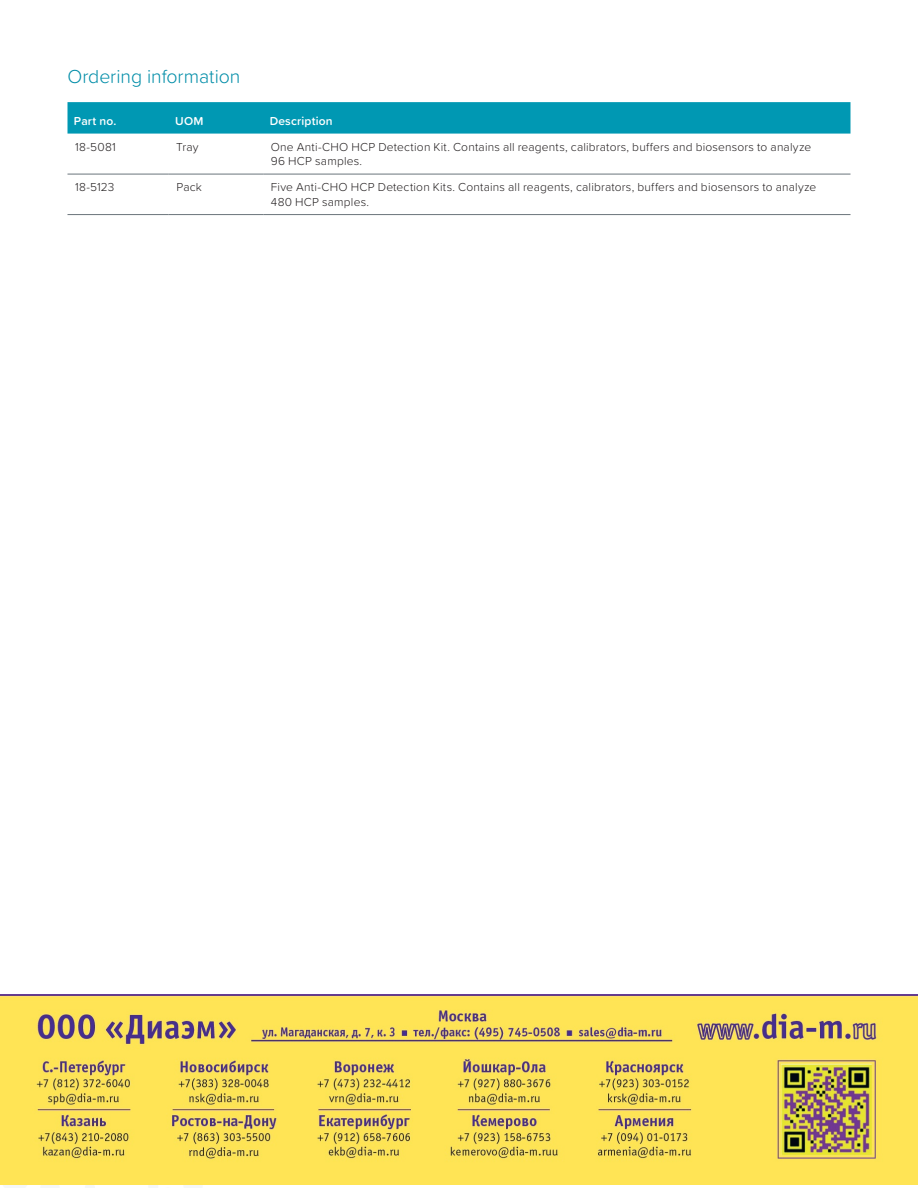
<style>
.page{position:relative;width:918px;height:1188px;background:#fff}
.page>*{position:absolute;margin:0;border:0;box-sizing:border-box;transform-origin:0 0}
.t1{font:300 19.5px "Proxima Soft";letter-spacing:-.005em;color:#008da8}
.t2{font:300 12px/14.4px "Proxima Soft";letter-spacing:.015em;color:#231f20}
.t3{font:600 12px "Proxima Soft";letter-spacing:.015em;color:#fff}
</style>
<div class="page">
<svg style="left:39px;top:1184px;width:22px;height:1px"></svg>
<svg style="left:0;top:1184px;width:31px;height:1px"></svg>
<svg style="left:148px;top:1184px;width:27px;height:1px"></svg>
<svg style="left:182px;top:1184px;width:22px;height:1px"></svg>
<div style="left:68px;top:102px;width:782px;height:32px;background:#0098b3"></div>
<hr style="left:68px;top:174px;width:101px;height:1px;background:#6a747b">
<hr style="left:169px;top:174px;width:94px;height:1px;background:#6a747b">
<hr style="left:263px;top:174px;width:587px;height:1px;background:#6a747b">
<hr style="left:68px;top:214px;width:101px;height:1px;background:#6a747b">
<hr style="left:169px;top:214px;width:94px;height:1px;background:#6a747b">
<hr style="left:263px;top:214px;width:587px;height:1px;background:#6a747b">
<img style="left:0;top:994px;width:917px;height:190px">
<h1 class="t1" style="left:68px;top:62px;width:174px">Ordering information</h1>
<p class="t3" style="left:74px;top:112px;width:44px">Part no.</p>
<p class="t3" style="left:175px;top:112px;width:30px">UOM</p>
<p class="t3" style="left:270px;top:112px;width:64px">Description</p>
<p class="t2" style="left:75px;top:139px;width:42px">18-5081</p>
<p class="t2" style="left:176px;top:139px;width:24px">Tray</p>
<p class="t2" style="left:271px;top:139px;width:542px">One Anti-CHO HCP Detection Kit. Contains all reagents, calibrators, buffers and biosensors to analyze<br>96 HCP samples.</p>
<p class="t2" style="left:75px;top:179px;width:41px">18-5123</p>
<p class="t2" style="left:176px;top:179px;width:27px">Pack</p>
<p class="t2" style="left:271px;top:179px;width:547px">Five Anti-CHO HCP Detection Kits. Contains all reagents, calibrators, buffers and biosensors to analyze<br>480 HCP samples.</p>
</div>
